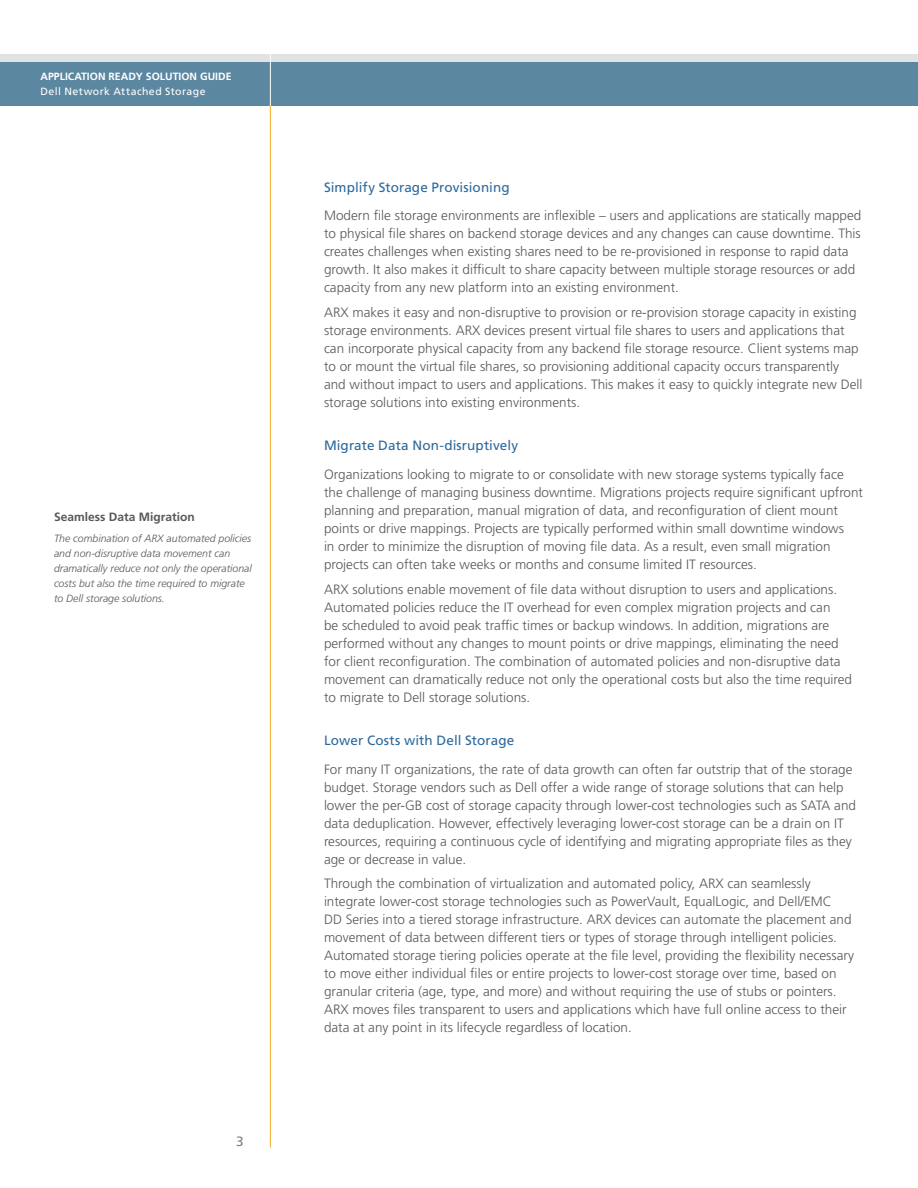
<style>
.page{position:relative;width:918px;height:1188px;background:#fff}
.page>*{position:absolute;margin:0;border:0;box-sizing:border-box;transform-origin:0 0}
.AG_body_copy_2nd_par{font:300 13.5px/18px "Frutiger LT Std";color:#57585a}
.AG_body_copy{font:300 13.5px/18px "Frutiger LT Std";color:#57585a}
.AG_sub_subhead_blue{font:13.5px "Frutiger LT Std";letter-spacing:.005em;color:#2c699c}
.t1{font:13.5px "Frutiger LT Std";color:#808083}
.AG_SB_FB_Header{font:700 12px "Frutiger LT Std";color:#57585a}
.AG_callout_image_cap{font:italic 300 10.5px/15px "Frutiger LT Std";color:#57585a}
.t2{font:700 10.5px "Frutiger LT Std";color:#fff}
.t3{font:10.5px "Frutiger LT Std";letter-spacing:.045em;color:#fff}
</style>
<div class="page">
<hr style="left:270px;top:105px;width:1px;height:1043px;background:#f6ac28">
<div style="left:0;top:56px;width:918px;height:50px;background:#5c87a1"></div>
<div style="left:0;top:54px;width:918px;height:7px;background:#e1e2e4"></div>
<hr style="left:270px;top:54px;width:1px;height:52px;background:#fff">
<p class="t2" style="left:40px;top:70px;width:193px">APPLICATION READY SOLUTION GUIDE</p>
<p class="t3" style="left:40px;top:85px;width:167px">Dell Network Attached Storage</p>
<p class="AG_SB_FB_Header" style="left:54px;top:510px;width:142px">Seamless Data Migration</p>
<p class="AG_callout_image_cap" style="left:54px;top:531px;width:199px">The combination of ARX automated policies and non-disruptive data movement can dramatically reduce not only the operational costs but also the time required to migrate to Dell storage solutions.</p>
<p class="t1" style="left:236px;top:1133px;width:9px">3</p>
<p class="AG_sub_subhead_blue" style="left:324px;top:179px;width:187px">Simplify Storage Provisioning</p>
<p class="AG_body_copy" style="left:324px;top:207px;width:539px">Modern file storage environments are inflexible – users and applications are statically mapped to physical file shares on backend storage devices and any changes can cause downtime. This creates challenges when existing shares need to be re-provisioned in response to rapid data growth. It also makes it difficult to share capacity between multiple storage resources or add capacity from any new platform into an existing environment.</p>
<p class="AG_body_copy_2nd_par" style="left:324px;top:304px;width:540px">ARX makes it easy and non-disruptive to provision or re-provision storage capacity in existing storage environments. ARX devices present virtual file shares to users and applications that can incorporate physical capacity from any backend file storage resource. Client systems map to or mount the virtual file shares, so provisioning additional capacity occurs transparently and without impact to users and applications. This makes it easy to quickly integrate new Dell storage solutions into existing environments.</p>
<p class="AG_sub_subhead_blue" style="left:324px;top:438px;width:196px">Migrate Data Non-disruptively</p>
<p class="AG_body_copy" style="left:324px;top:466px;width:541px">Organizations looking to migrate to or consolidate with new storage systems typically face the challenge of managing business downtime. Migrations projects require significant upfront planning and preparation, manual migration of data, and reconfiguration of client mount points or drive mappings. Projects are typically performed within small downtime windows<br>in order to minimize the disruption of moving file data. As a result, even small migration projects can often take weeks or months and consume limited IT resources.</p>
<p class="AG_body_copy_2nd_par" style="left:324px;top:580px;width:530px">ARX solutions enable movement of file data without disruption to users and applications.<br>Automated policies reduce the IT overhead for even complex migration projects and can<br>be scheduled to avoid peak traffic times or backup windows. In addition, migrations are performed without any changes to mount points or drive mappings, eliminating the need for client reconfiguration. The combination of automated policies and non-disruptive data movement can dramatically reduce not only the operational costs but also the time required to migrate to Dell storage solutions.</p>
<p class="AG_sub_subhead_blue" style="left:324px;top:732px;width:192px">Lower Costs with Dell Storage</p>
<p class="AG_body_copy" style="left:324px;top:760px;width:534px">For many IT organizations, the rate of data growth can often far outstrip that of the storage budget. Storage vendors such as Dell offer a wide range of storage solutions that can help lower the per-GB cost of storage capacity through lower-cost technologies such as SATA and data deduplication. However, effectively leveraging lower-cost storage can be a drain on IT resources, requiring a continuous cycle of identifying and migrating appropriate files as they age or decrease in value.</p>
<p class="AG_body_copy_2nd_par" style="left:324px;top:875px;width:532px">Through the combination of virtualization and automated policy, ARX can seamlessly integrate lower-cost storage technologies such as PowerVault, EqualLogic, and Dell/EMC<br>DD Series into a tiered storage infrastructure. ARX devices can automate the placement and movement of data between different tiers or types of storage through intelligent policies.<br>Automated storage tiering policies operate at the file level, providing the flexibility necessary to move either individual files or entire projects to lower-cost storage over time, based on granular criteria (age, type, and more) and without requiring the use of stubs or pointers.<br>ARX moves files transparent to users and applications which have full online access to their data at any point in its lifecycle regardless of location.</p>
</div>
